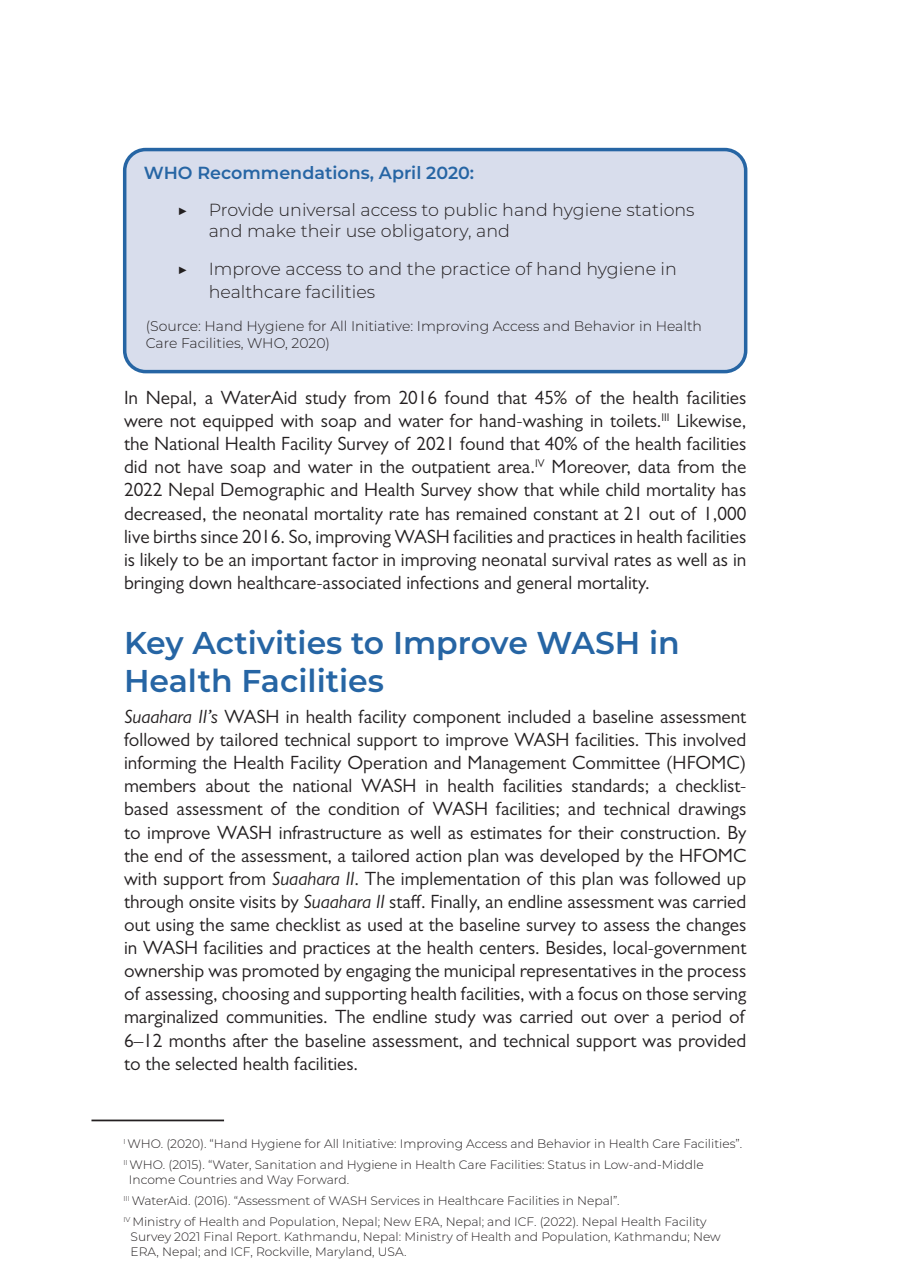
<style>
.page{position:relative;width:920px;height:1286px;background:#fff}
.page>*{position:absolute;margin:0;border:0;box-sizing:border-box;transform-origin:0 0}
._14-Sub_Heading{font:600 31.5px/37.8px "Montserrat";color:#2665a4}
.t1{font:19.25px/23.1px "Gill Sans";color:#231f20;text-align:justify}
.t2{font:300 17.5px/21px "Montserrat";color:#231f20}
.Body{font:600 17.5px "Montserrat";color:#2665a4}
.Bullets_1_2_3{font:300 14px/16.8px "Montserrat";color:#231f20}
.Body-2{font:300 12.25px/14.7px "Montserrat";color:#231f20}
.s1{font-weight:400}
.s2{font-style:italic}
</style>
<div class="page">
<div style="left:125px;top:149px;width:621px;height:222px;background:#d8ddec;border-radius:21px"></div>
<div style="left:123px;top:148px;width:624px;height:225px;border:4px solid #2665a4;border-radius:21px"></div>
<hr style="left:91px;top:1119px;width:133px;height:2px;background:#231f20">
<p class="Body" style="left:144px;top:160px;width:332px">WHO Recommendations, April 2020:</p>
<p class="t2" style="left:209px;top:199px;width:487px;text-indent:-32px"><span class="s1">▶</span> Provide universal access to public hand hygiene stations and make their use obligatory, and</p>
<p class="t2" style="left:209px;top:257px;width:470px;line-height:23.1px;text-indent:-32px"><span class="s1">▶</span> Improve access to and the practice of hand hygiene in healthcare facilities</p>
<p class="Bullets_1_2_3" style="left:146px;top:317px;width:558px">(Source: Hand Hygiene for All Initiative: Improving Access and Behavior in Health<br>Care Facilities, WHO, 2020)</p>
<p class="t1" style="left:124px;top:386px;width:624px">In Nepal, a WaterAid study from 2016 found that 45% of the health facilities were not equipped with soap and water for hand-washing in toilets.<sup>III</sup> Likewise, the National Health Facility Survey of 2021 found that 40% of the health facilities did not have soap and water in the outpatient area.<sup>IV</sup> Moreover, data from the 2022 Nepal Demographic and Health Survey show that while child mortality has decreased, the neonatal mortality rate has remained constant at 21 out of 1,000 live births since 2016. So, improving WASH facilities and practices in health facilities is likely to be an important factor in improving neonatal survival rates as well as in bringing down healthcare-associated infections and general mortality.</p>
<p class="_14-Sub_Heading" style="left:124px;top:623px;width:557px">Key Activities to Improve WASH in<br>Health Facilities</p>
<p class="t1" style="left:124px;top:704px;width:624px"><span class="s2">Suaahara II’s</span> WASH in health facility component included a baseline assessment followed by tailored technical support to improve WASH facilities. This involved informing the Health Facility Operation and Management Committee (HFOMC) members about the national WASH in health facilities standards; a checklist&shy;based assessment of the condition of WASH facilities; and technical drawings to improve WASH infrastructure as well as estimates for their construction. By the end of the assessment, a tailored action plan was developed by the HFOMC with support from <span class="s2">Suaahara II</span>. The implementation of this plan was followed up through onsite visits by <span class="s2">Suaahara II</span> staff. Finally, an endline assessment was carried out using the same checklist as used at the baseline survey to assess the changes in WASH facilities and practices at the health centers. Besides, local-government ownership was promoted by engaging the municipal representatives in the process of assessing, choosing and supporting health facilities, with a focus on those serving marginalized communities. The endline study was carried out over a period of 6–12 months after the baseline assessment, and technical support was provided to the selected health facilities.</p>
<p class="Body-2" style="left:124px;top:1136px;width:620px"><sup>I</sup> WHO. (2020). “Hand Hygiene for All Initiative: Improving Access and Behavior in Health Care Facilities”.</p>
<p class="Body-2" style="left:129px;top:1157px;width:576px;text-indent:-5px"><sup>II</sup> WHO. (2015). “Water, Sanitation and Hygiene in Health Care Facilities: Status in Low-and-Middle<br>Income Countries and Way Forward.</p>
<p class="Body-2" style="left:124px;top:1192px;width:498px"><sup>III</sup> WaterAid. (2016). “Assessment of WASH Services in Healthcare Facilities in Nepal”.</p>
<p class="Body-2" style="left:131px;top:1213px;width:592px;text-indent:-7px"><sup>IV</sup> Ministry of Health and Population, Nepal; New ERA, Nepal; and ICF. (2022). Nepal Health Facility<br>Survey 2021 Final Report. Kathmandu, Nepal: Ministry of Health and Population, Kathmandu; New<br>ERA, Nepal; and ICF, Rockville, Maryland, USA.</p>
</div>
